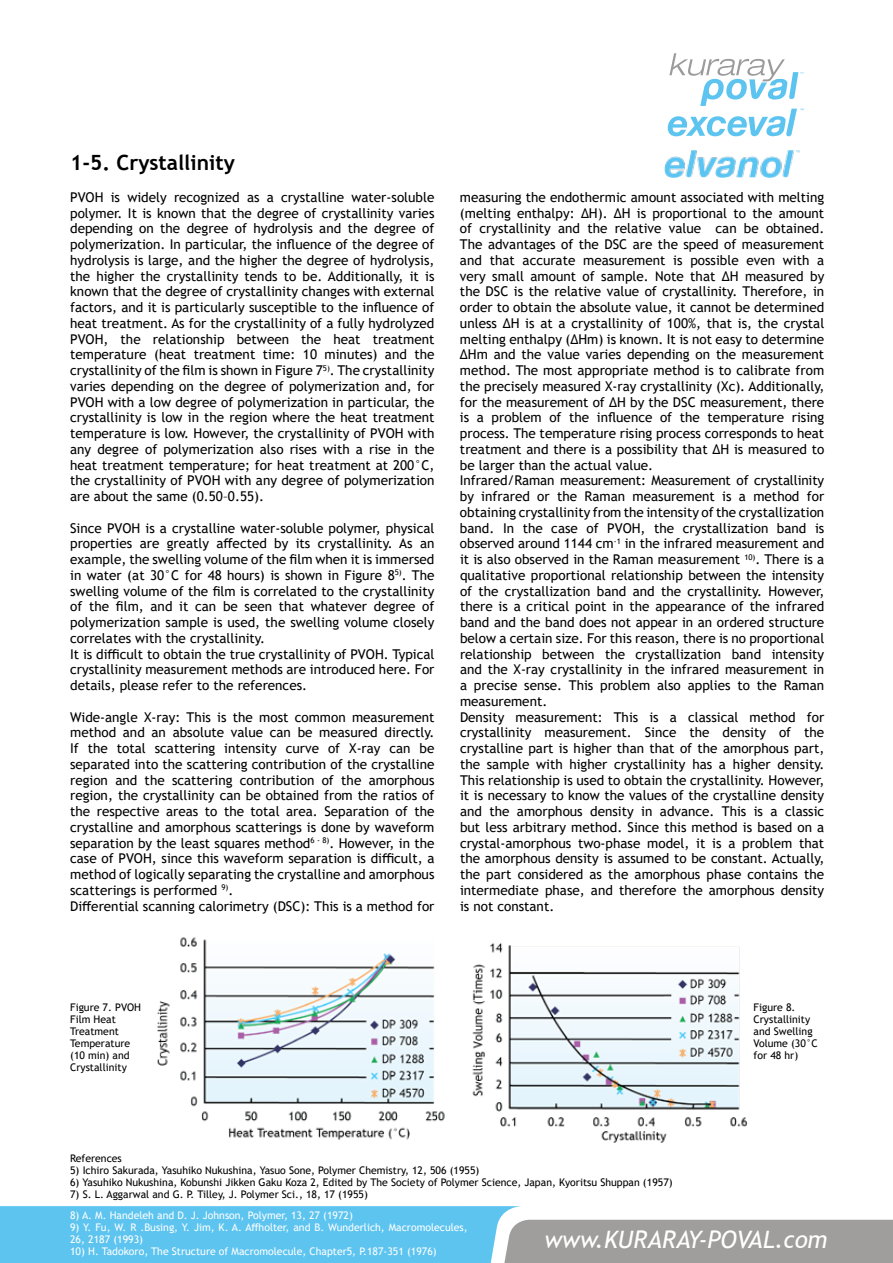
<style>
.page{position:relative;width:893px;height:1263px;background:#fff}
.page>*{position:absolute;margin:0;border:0;box-sizing:border-box;transform-origin:0 0}
.t1{font:italic 24px "Trebuchet MS";color:#fff}
.t2{font:700 21px "Trebuchet MS";color:#000}
.t3{font:13.5px/15.8px "Trebuchet MS";color:#000}
.t4{font:10.5px/12px "Trebuchet MS";color:#000}
.t5{font:10.5px/12px "Trebuchet MS";color:#fff}
</style>
<div class="page">
<svg style="left:0;top:1206px;width:893px;height:57px;background:#85bed6"></svg>
<svg style="left:668px;top:53px;width:136px;height:83px"></svg>
<img style="left:665px;top:150px;width:135px;height:28px">
<img style="left:180px;top:937px;width:265px;height:203px">
<img style="left:490px;top:943px;width:258px;height:200px">
<img style="left:157px;top:1001px;width:13px;height:65px">
<img style="left:472px;top:964px;width:14px;height:133px">
<h2 class="t2" style="left:70px;top:149px;width:166px">1-5. Crystallinity</h2>
<p class="t3" style="left:70px;top:189px;width:366px;text-align:justify">PVOH is widely recognized as a crystalline water-soluble polymer. It is known that the degree of crystallinity varies depending on the degree of hydrolysis and the degree of polymerization. In particular, the influence of the degree of hydrolysis is large, and the higher the degree of hydrolysis, the higher the crystallinity tends to be. Additionally, it is known that the degree of crystallinity changes with external factors, and it is particularly susceptible to the influence of heat treatment. As for the crystallinity of a fully hydrolyzed PVOH, the relationship between the heat treatment temperature (heat treatment time: 10 minutes) and the crystallinity of the film is shown in Figure 7<sup>5)</sup>. The crystallinity varies depending on the degree of polymerization and, for PVOH with a low degree of polymerization in particular, the crystallinity is low in the region where the heat treatment temperature is low. However, the crystallinity of PVOH with any degree of polymerization also rises with a rise in the heat treatment temperature; for heat treatment at 200°C, the crystallinity of PVOH with any degree of polymerization are about the same (0.50–0.55).</p>
<p class="t3" style="left:70px;top:520px;width:366px">Since PVOH is a crystalline water-soluble polymer, physical properties are greatly affected by its crystallinity. As an example, the swelling volume of the film when it is immersed in water (at 30°C for 48 hours) is shown in Figure 8<sup>5)</sup>. The swelling volume of the film is correlated to the crystallinity of the film, and it can be seen that whatever degree of polymerization sample is used, the swelling volume closely correlates with the crystallinity.<br>It is difficult to obtain the true crystallinity of PVOH. Typical crystallinity measurement methods are introduced here. For details, please refer to the references.</p>
<p class="t3" style="left:70px;top:709px;width:366px">Wide-angle X-ray: This is the most common measurement method and an absolute value can be measured directly.<br>If the total scattering intensity curve of X-ray can be separated into the scattering contribution of the crystalline region and the scattering contribution of the amorphous region, the crystallinity can be obtained from the ratios of the respective areas to the total area. Separation of the crystalline and amorphous scatterings is done by waveform separation by the least squares method<sup>6</sup> <sup>-</sup> <sup>8)</sup>. However, in the case of PVOH, since this waveform separation is difficult, a method of logically separating the crystalline and amorphous scatterings is performed <sup>9)</sup>.<br>Differential scanning calorimetry (DSC): This is a method for</p>
<p class="t3" style="left:460px;top:189px;width:366px">measuring the endothermic amount associated with melting (melting enthalpy: ΔH). ΔH is proportional to the amount of crystallinity and the relative value can be obtained.<br>The advantages of the DSC are the speed of measurement and that accurate measurement is possible even with a very small amount of sample. Note that ΔH measured by the DSC is the relative value of crystallinity. Therefore, in order to obtain the absolute value, it cannot be determined unless ΔH is at a crystallinity of 100%, that is, the crystal melting enthalpy (ΔHm) is known. It is not easy to determine ΔHm and the value varies depending on the measurement method. The most appropriate method is to calibrate from the precisely measured X-ray crystallinity (Xc). Additionally, for the measurement of ΔH by the DSC measurement, there is a problem of the influence of the temperature rising process. The temperature rising process corresponds to heat treatment and there is a possibility that ΔH is measured to be larger than the actual value.<br>Infrared/Raman measurement: Measurement of crystallinity by infrared or the Raman measurement is a method for obtaining crystallinity from the intensity of the crystallization band. In the case of PVOH, the crystallization band is observed around 1144 cm<sup>-1</sup> in the infrared measurement and it is also observed in the Raman measurement <sup>10)</sup>. There is a qualitative proportional relationship between the intensity of the crystallization band and the crystallinity. However, there is a critical point in the appearance of the infrared band and the band does not appear in an ordered structure below a certain size. For this reason, there is no proportional relationship between the crystallization band intensity and the X-ray crystallinity in the infrared measurement in a precise sense. This problem also applies to the Raman measurement.<br>Density measurement: This is a classical method for crystallinity measurement. Since the density of the crystalline part is higher than that of the amorphous part, the sample with higher crystallinity has a higher density.<br>This relationship is used to obtain the crystallinity. However, it is necessary to know the values of the crystalline density and the amorphous density in advance. This is a classic but less arbitrary method. Since this method is based on a crystal-amorphous two-phase model, it is a problem that the amorphous density is assumed to be constant. Actually, the part considered as the amorphous phase contains the intermediate phase, and therefore the amorphous density is not constant.</p>
<p class="t4" style="left:70px;top:1001px;width:72px">Figure 7. PVOH<br>Film Heat<br>Treatment<br>Temperature (10 min) and<br>Crystallinity</p>
<p class="t4" style="left:754px;top:1001px;width:66px">Figure 8.<br>Crystallinity and Swelling<br>Volume (30°C for 48 hr)</p>
<p class="t4" style="left:70px;top:1152px;width:53px">References</p>
<p class="t4" style="left:70px;top:1164px;width:411px">5) Ichiro Sakurada, Yasuhiko Nukushina, Yasuo Sone, Polymer Chemistry, 12, 506 (1955)</p>
<p class="t4" style="left:70px;top:1176px;width:604px">6) Yasuhiko Nukushina, Kobunshi Jikken Gaku Koza 2, Edited by The Society of Polymer Science, Japan, Kyoritsu Shuppan (1957)</p>
<p class="t4" style="left:70px;top:1188px;width:299px">7) S. L. Aggarwal and G. P. Tilley, J. Polymer Sci., 18, 17 (1955)</p>
<p class="t5" style="left:70px;top:1209px;width:284px">8) A. M. Handeleh and D. J. Johnson, Polymer, 13, 27 (1972)</p>
<p class="t5" style="left:70px;top:1221px;width:399px">9) Y. Fu, W. R .Busing, Y. Jim, K. A. Affholter, and B. Wunderlich, Macromolecules,<br>26, 2187 (1993)</p>
<p class="t5" style="left:70px;top:1245px;width:368px">10) H. Tadokoro, The Structure of Macromolecule, Chapter5, P.187-351 (1976)</p>
<h1 class="t1" style="left:544px;top:1225px;width:285px">www.KURARAY-POVAL.com</h1>
</div>
